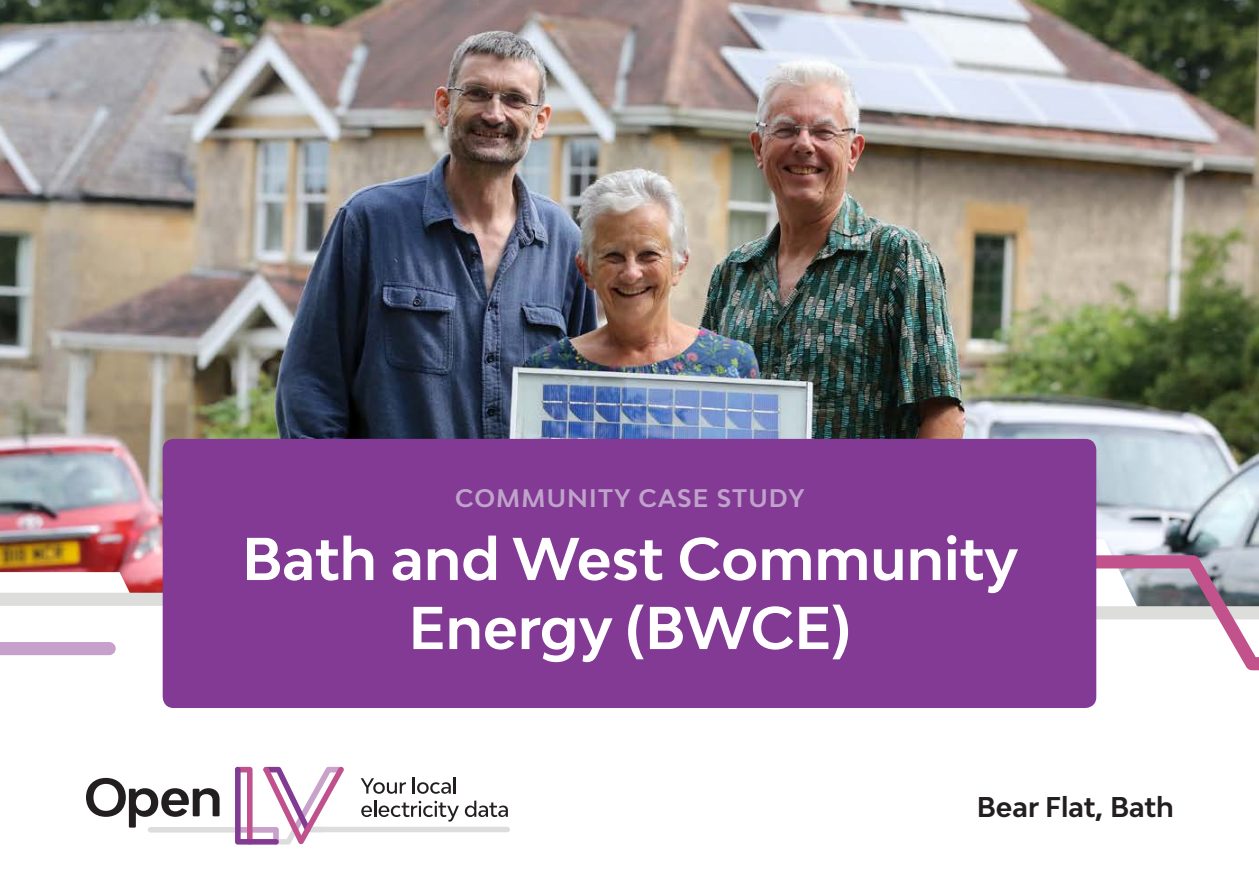
<style>
.page{position:relative;width:1259px;height:893px;background:#fff}
.page>*{position:absolute;margin:0;border:0;box-sizing:border-box;transform-origin:0 0}
.t1{font:700 57px/69px "Bw Modelica";color:#fff;text-align:center}
.t2{font:700 27px "Bw Modelica";color:#231f20}
.t3{font:700 24px "Bw Modelica";letter-spacing:.05em;color:#c0a3cb}
</style>
<div class="page">
<img style="left:0;top:0;width:1259px;height:555px">
<img style="left:0;top:416px;width:442px;height:292px">
<svg style="left:1096px;top:539px;width:99px;height:16px"></svg>
<svg style="left:1096px;top:555px;width:163px;height:115px"></svg>
<div style="left:163px;top:439px;width:933px;height:269px;background:#823a94;border-radius:11px"></div>
<svg style="left:86px;top:766px;width:424px;height:78px"></svg>
<p class="t3" style="left:455px;top:483px;width:351px">COMMUNITY CASE STUDY</p>
<p class="t1" style="left:242px;top:523px;width:778px">Bath and West Community<br>Energy (BWCE)</p>
<p class="t2" style="left:976px;top:789px;width:199px">Bear Flat, Bath</p>
</div>
